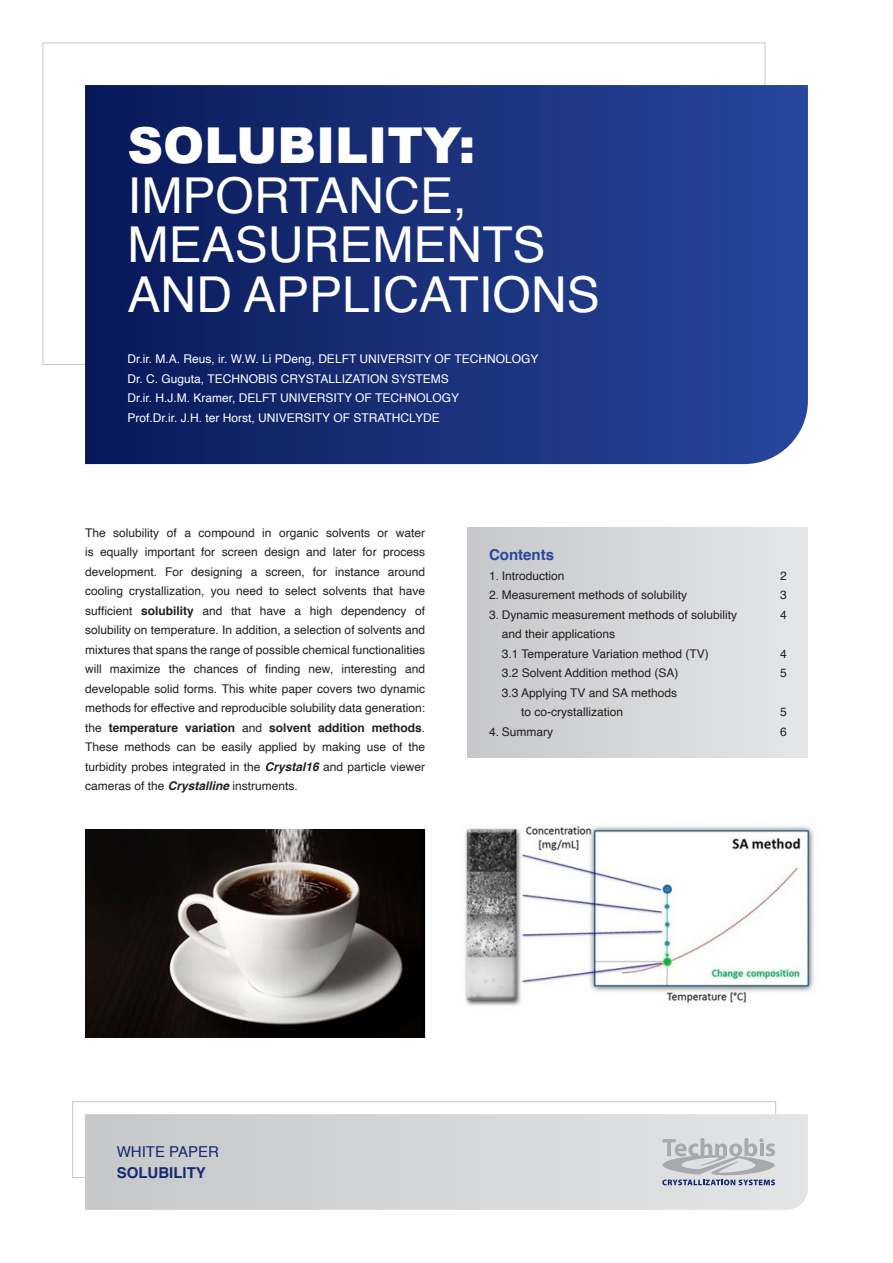
<style>
.page{position:relative;width:893px;height:1263px;background:#fff}
.page>*{position:absolute;margin:0;border:0;box-sizing:border-box;transform-origin:0 0}
.t1{font:49.5px/49.5px "Helvetica";color:#fff}
.t2{font:900 49.5px "Arial";color:#fff}
.t3{font:15px/21px "Helvetica";color:#162a71}
.kader_kop{font:700 15px "Helvetica";color:#28469d}
.body{font:12px/19.5px "Helvetica";color:#231f20;text-align:justify}
.kader_body{font:12px/19.5px "Helvetica";color:#231f20}
.kader_body-2{font:12px "Helvetica";color:#fff}
.s1{font-weight:700}
.s2{font-weight:700;font-style:italic}
</style>
<div class="page">
<div style="left:72px;top:1101px;width:704px;height:77px;border:1px solid #c7c8ca"></div>
<svg style="left:85px;top:1114px;width:723px;height:96px;background:#d4d5d7"></svg>
<svg style="left:662px;top:1138px;width:113px;height:47px;background:#bfc1c8"></svg>
<svg style="left:85px;top:85px;width:723px;height:379px;background:#19307a"></svg>
<div style="left:468px;top:528px;width:340px;height:229px;background:linear-gradient(to right,#c7c8ca,#e6e7e9)"></div>
<img style="left:85px;top:829px;width:340px;height:208px">
<img style="left:464px;top:826px;width:350px;height:180px">
<p class="t2" style="left:128px;top:109px;width:349px">SOLUBILITY:</p>
<p class="t1" style="left:128px;top:172px;width:474px">IMPORTANCE,<br>MEASUREMENTS<br>AND APPLICATIONS</p>
<p class="kader_body-2" style="left:128px;top:350px;width:412px">Dr.ir. M.A. Reus, ir. W.W. Li PDeng, DELFT UNIVERSITY OF TECHNOLOGY</p>
<p class="kader_body-2" style="left:128px;top:369px;width:323px">Dr. C. Guguta, TECHNOBIS CRYSTALLIZATION SYSTEMS</p>
<p class="kader_body-2" style="left:128px;top:389px;width:333px">Dr.ir. H.J.M. Kramer, DELFT UNIVERSITY OF TECHNOLOGY</p>
<p class="kader_body-2" style="left:128px;top:408px;width:314px">Prof.Dr.ir. J.H. ter Horst, UNIVERSITY OF STRATHCLYDE</p>
<p class="body" style="left:85px;top:523px;width:342px">The solubility of a compound in organic solvents or water is equally important for screen design and later for process development. For designing a screen, for instance around cooling crystallization, you need to select solvents that have sufficient <span class="s1">solubility</span> and that have a high dependency of solubility on temperature. In addition, a selection of solvents and mixtures that spans the range of possible chemical functionalities will maximize the chances of finding new, interesting and developable solid forms. This white paper covers two dynamic methods for effective and reproducible solubility data generation: the <span class="s1">temperature variation</span> and <span class="s1">solvent addition methods</span>.<br>These methods can be easily applied by making use of the turbidity probes integrated in the <span class="s2">Crystal16</span> and particle viewer cameras of the <span class="s2">Crystalline</span> instruments.</p>
<p class="kader_kop" style="left:489px;top:543px;width:66px">Contents</p>
<p class="kader_body" style="left:489px;top:566px;width:77px">1. Introduction</p>
<p class="kader_body" style="left:780px;top:566px;width:8px">2</p>
<p class="kader_body" style="left:489px;top:586px;width:200px">2. Measurement methods of solubility</p>
<p class="kader_body" style="left:780px;top:586px;width:8px">3</p>
<p class="kader_body" style="left:489px;top:605px;width:250px">3. Dynamic measurement methods of solubility</p>
<p class="kader_body" style="left:780px;top:605px;width:8px">4</p>
<p class="kader_body" style="left:502px;top:625px;width:208px">and their applications<br>3.1 Temperature Variation method (TV)</p>
<p class="kader_body" style="left:780px;top:644px;width:8px">4</p>
<p class="kader_body" style="left:502px;top:664px;width:178px">3.2 Solvent Addition method (SA)</p>
<p class="kader_body" style="left:780px;top:664px;width:8px">5</p>
<p class="kader_body" style="left:521px;top:683px;width:157px;text-indent:-19px">3.3 Applying TV and SA methods to co-crystallization</p>
<p class="kader_body" style="left:780px;top:703px;width:8px">5</p>
<p class="kader_body" style="left:489px;top:722px;width:66px">4. Summary</p>
<p class="kader_body" style="left:780px;top:722px;width:8px">6</p>
<p class="t3" style="left:117px;top:1141px;width:104px">WHITE PAPER<br><span class="s1">SOLUBILITY</span></p>
</div>
